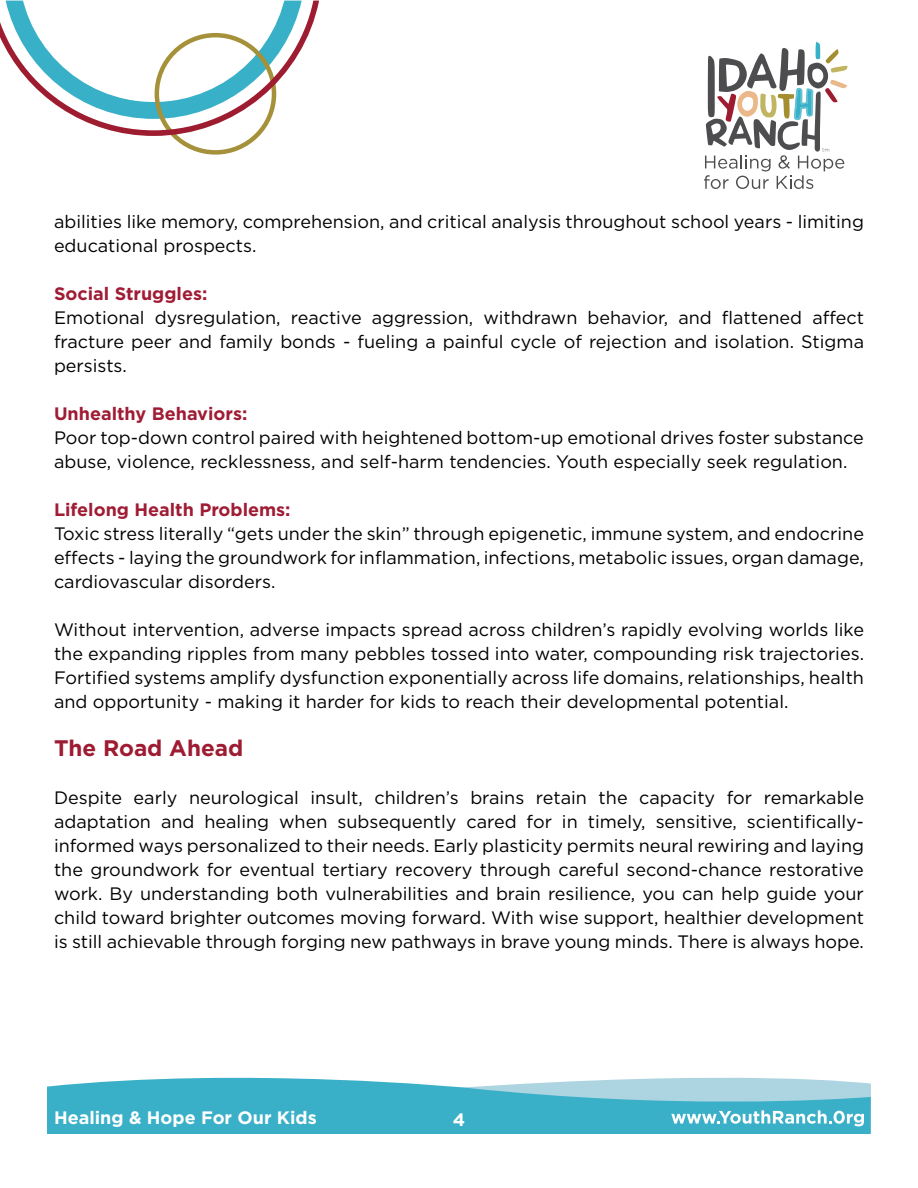
<style>
.page{position:relative;width:918px;height:1188px;background:#fff}
.page>*{position:absolute;margin:0;border:0;box-sizing:border-box;transform-origin:0 0}
.t1{font:700 22.5px "Gotham";color:#9e1c32}
.t2{font:18px/24px "Gotham";color:#000101;text-align:justify}
.t3{font:700 18px "Gotham";color:#9f1c34}
.t4{font:700 18px "Gotham";color:#fff}
</style>
<div class="page">
<div style="left:47px;top:1082px;width:824px;height:52px;background:#3ab0c8"></div>
<svg style="left:90px;top:1077px;width:781px;height:49px;background:#63bed2"></svg>
<svg style="left:704px;top:42px;width:144px;height:147px"></svg>
<svg style="left:0;top:1px;width:319px;height:154px"></svg>
<p class="t2" style="left:54px;top:209px;width:811px">abilities like memory, comprehension, and critical analysis throughout school years - limiting educational prospects.</p>
<p class="t3" style="left:54px;top:282px;width:155px">Social Struggles:</p>
<p class="t2" style="left:54px;top:305px;width:812px">Emotional dysregulation, reactive aggression, withdrawn behavior, and flattened affect fracture peer and family bonds - fueling a painful cycle of rejection and isolation. Stigma persists.</p>
<p class="t3" style="left:54px;top:402px;width:195px">Unhealthy Behaviors:</p>
<p class="t2" style="left:54px;top:425px;width:811px">Poor top-down control paired with heightened bottom-up emotional drives foster substance abuse, violence, recklessness, and self-harm tendencies. Youth especially seek regulation.</p>
<p class="t3" style="left:54px;top:498px;width:238px">Lifelong Health Problems:</p>
<p class="t2" style="left:54px;top:521px;width:812px">Toxic stress literally “gets under the skin” through epigenetic, immune system, and endocrine effects - laying the groundwork for inflammation, infections, metabolic issues, organ damage, cardiovascular disorders.</p>
<p class="t2" style="left:54px;top:617px;width:812px">Without intervention, adverse impacts spread across children’s rapidly evolving worlds like the expanding ripples from many pebbles tossed into water, compounding risk trajectories.<br>Fortified systems amplify dysfunction exponentially across life domains, relationships, health and opportunity - making it harder for kids to reach their developmental potential.</p>
<p class="t1" style="left:54px;top:733px;width:191px">The Road Ahead</p>
<p class="t2" style="left:54px;top:785px;width:812px">Despite early neurological insult, children’s brains retain the capacity for remarkable adaptation and healing when subsequently cared for in timely, sensitive, scientifically&shy;informed ways personalized to their needs. Early plasticity permits neural rewiring and laying the groundwork for eventual tertiary recovery through careful second-chance restorative work. By understanding both vulnerabilities and brain resilience, you can help guide your child toward brighter outcomes moving forward. With wise support, healthier development is still achievable through forging new pathways in brave young minds. There is always hope.</p>
<p class="t4" style="left:54px;top:1106px;width:264px">Healing &amp; Hope For Our Kids</p>
<p class="t4" style="left:453px;top:1108px;width:14px">4</p>
</div>
